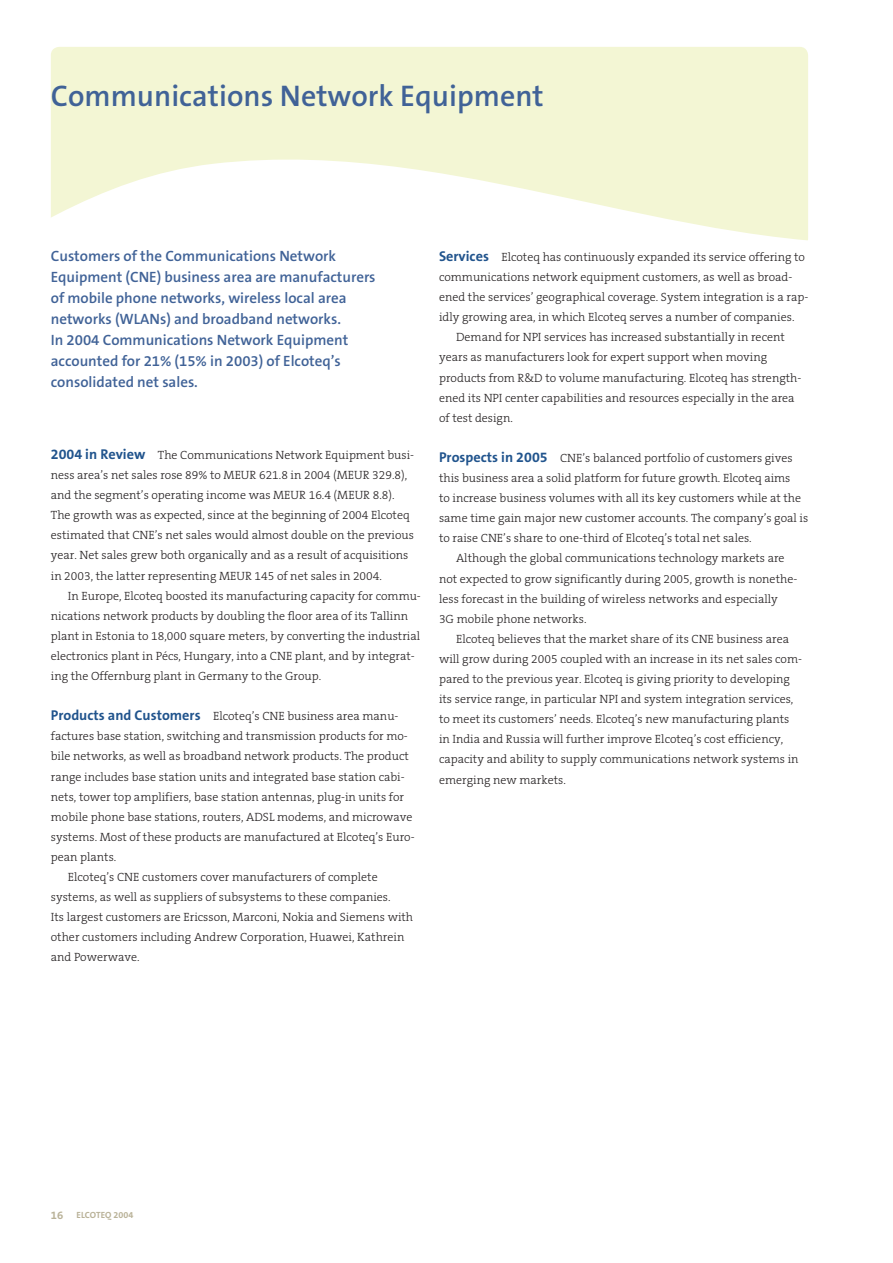
<style>
.page{position:relative;width:893px;height:1263px;background:#fff}
.page>*{position:absolute;margin:0;border:0;box-sizing:border-box;transform-origin:0 0}
.t1{font:600 30px "The Sans B6";color:#406297}
.t2{font:600 15px/21px "The Sans B6";color:#406297}
.t3{font:300 12px/20.1px "The Serif B3";color:#231f20}
.t4{font:700 9px "The Sans B7";color:#b9b298}
.s1{font-family:"The Sans B7";font-weight:700;font-size:14.25px;color:#21548d}
.s2{font-size:11.25px}
</style>
<div class="page">
<div style="left:51px;top:47px;width:757px;height:200px;background:#f3f6d4;border-radius:9px"></div>
<svg style="left:51px;top:159px;width:757px;height:88px;fill:#fff"></svg>
<h1 class="t1" style="left:51px;top:85px;width:494px">Communications Network Equipment</h1>
<p class="t2" style="left:51px;top:247px;width:326px">Customers of the Communications Network Equipment (CNE) business area are manufacturers of mobile phone networks, wireless local area networks (WLANs) and broadband networks.<br>In 2004 Communications Network Equipment accounted for 21% (15% in 2003) of Elcoteq’s consolidated net sales.</p>
<p class="t3" style="left:51px;top:446px;width:365px"><span class="s1">2004 in Review</span> The Communications Network Equipment busi&shy;ness area’s net sales rose 89% to MEUR 621.8 in 2004 (MEUR 329.8), and the segment’s operating income was MEUR 16.4 (MEUR 8.8).<br>The growth was as expected, since at the beginning of 2004 Elcoteq estimated that CNE’s net sales would almost double on the previous year. Net sales grew both organically and as a result of acquisitions in 2003, the latter representing MEUR 145 of net sales in 2004.</p>
<p class="t3" style="left:51px;top:587px;width:371px;text-indent:17px">In Europe, Elcoteq boosted its manufacturing capacity for commu&shy;nications network products by doubling the floor area of its Tallinn plant in Estonia to 18,000 square meters, by converting the industrial electronics plant in Pécs, Hungary, into a CNE plant, and by integrat&shy;ing the Offernburg plant in Germany to the Group.</p>
<p class="t3" style="left:51px;top:707px;width:349px"><span class="s1">Products and Customers</span> Elcoteq’s CNE business area manu-</p>
<p class="t3" style="left:51px;top:727px;width:358px">factures base station, switching and transmission products for mo-</p>
<p class="t3" style="left:51px;top:748px;width:359px">bile networks, as well as broadband network products. The product</p>
<p class="t3" style="left:51px;top:768px;width:355px">range includes base station units and integrated base station cabi-</p>
<p class="t3" style="left:51px;top:788px;width:355px">nets, tower top amplif iers, base station antennas, plug-in units for</p>
<p class="t3" style="left:51px;top:808px;width:363px">mobile phone base stations, routers, ADSL modems, and microwave</p>
<p class="t3" style="left:51px;top:828px;width:365px">systems. Most of these products are manufactured at Elcoteq’s Euro-</p>
<p class="t3" style="left:51px;top:848px;width:67px">pean plants.</p>
<p class="t3" style="left:68px;top:868px;width:311px">Elcoteq’s CNE customers cover manufacturers of complete</p>
<p class="t3" style="left:51px;top:888px;width:341px">systems, as well as suppliers of subsystems to these companies.</p>
<p class="t3" style="left:51px;top:908px;width:364px">Its largest customers are Ericsson, Marconi, Nokia and Siemens with</p>
<p class="t3" style="left:51px;top:928px;width:355px">other customers including Andrew Corporation, Huawei, Kathrein</p>
<p class="t3" style="left:51px;top:949px;width:90px">and Powerwave.</p>
<p class="t3" style="left:439px;top:248px;width:367px"><span class="s1">Services</span> Elcoteq has continuously expanded its service offering to</p>
<p class="t3" style="left:439px;top:268px;width:355px">communications network equipment customers, as well as broad-</p>
<p class="t3" style="left:439px;top:288px;width:371px">ened the services’ geographical coverage. System integration is a rap-</p>
<p class="t3" style="left:439px;top:308px;width:357px">idly growing area, in which Elcoteq serves a number of companies.</p>
<p class="t3" style="left:456px;top:328px;width:330px">Demand for NPI services has increased substantially in recent</p>
<p class="t3" style="left:439px;top:348px;width:329px">years as manufacturers look for expert support when moving</p>
<p class="t3" style="left:439px;top:369px;width:364px">products from R&amp;D to volume manufacturing. Elcoteq has strength-</p>
<p class="t3" style="left:439px;top:389px;width:357px">ened its NPI center capabilities and resources especially in the area</p>
<p class="t3" style="left:439px;top:409px;width:75px">of test design.</p>
<p class="t3" style="left:439px;top:449px;width:355px"><span class="s1">Prospects in 2005</span> CNE’s balanced portfolio of customers gives</p>
<p class="t3" style="left:439px;top:469px;width:353px">this business area a solid platform for future growth. Elcoteq aims</p>
<p class="t3" style="left:439px;top:489px;width:364px">to increase business volumes with all its key customers while at the</p>
<p class="t3" style="left:439px;top:509px;width:371px">same time gain major new customer accounts. The company’s goal is</p>
<p class="t3" style="left:439px;top:529px;width:314px">to raise CNE’s share to one-third of Elcoteq’s total net sales.</p>
<p class="t3" style="left:456px;top:549px;width:330px">Although the global communications technology markets are</p>
<p class="t3" style="left:439px;top:570px;width:360px">not expected to grow signif icantly during 2005, growth is nonethe-</p>
<p class="t3" style="left:439px;top:590px;width:340px">less forecast in the building of wireless networks and especially</p>
<p class="t3" style="left:439px;top:610px;width:149px">3G mobile phone networks.</p>
<p class="t3" style="left:456px;top:630px;width:334px">Elcoteq believes that the market share of its CNE business area</p>
<p class="t3" style="left:439px;top:650px;width:364px">will grow during 2005 coupled with an increase in its net sales com-</p>
<p class="t3" style="left:439px;top:670px;width:352px">pared to the previous year. Elcoteq is giving priority to developing</p>
<p class="t3" style="left:439px;top:690px;width:356px">its service range, in particular NPI and system integration services,</p>
<p class="t3" style="left:439px;top:710px;width:352px">to meet its customers’ needs. Elcoteq’s new manufacturing plants</p>
<p class="t3" style="left:439px;top:730px;width:346px">in India and Russia will further improve Elcoteq’s cost eff i ciency,</p>
<p class="t3" style="left:439px;top:750px;width:361px">capacity and ability to supply communications network systems in</p>
<p class="t3" style="left:439px;top:771px;width:128px">emerging new markets.</p>
<p class="t4" style="left:51px;top:1212px;width:84px"><span class="s2">16</span> ELCOTEQ 2004</p>
</div>
